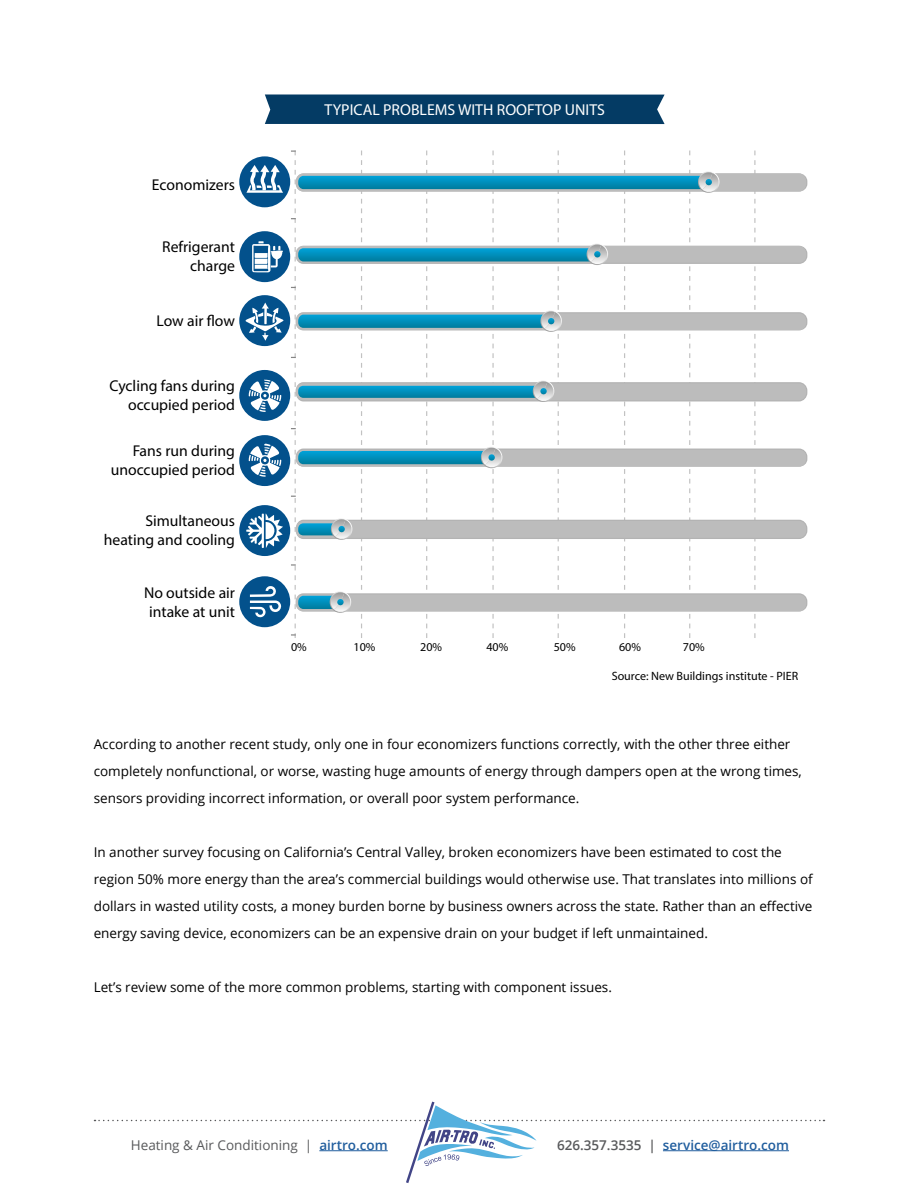
<style>
.page{position:relative;width:918px;height:1188px;background:#fff}
.page>*{position:absolute;margin:0;border:0;box-sizing:border-box;transform-origin:0 0}
.t1{font:condensed 15.75px/18.8px "Eurostile LT Std";color:#000;text-align:right}
.t2{font:700 15.75px "Eurostile LT Std";color:#fff}
.t3{font:13.5px/27px "Open Sans";color:#000}
.t4{font:13.5px "Open Sans";color:#58595b}
.t5{font:600 13.5px "Open Sans";color:#215e9e}
.t6{font:italic 12px "Eurostile LT Std";color:#000}
.t7{font:condensed 12px "Eurostile LT Std";color:#000}
.s1{font-weight:600;color:#215e9e}
.s2{color:#58595b}
</style>
<div class="page">
<svg style="left:94px;top:1102px;width:731px;height:81px"></svg>
<div style="left:239px;top:156px;width:51px;height:51px;background:#03518c;border-radius:50%"></div>
<div style="left:239px;top:231px;width:51px;height:51px;background:#03518c;border-radius:50%"></div>
<div style="left:239px;top:295px;width:51px;height:51px;background:#03518c;border-radius:50%"></div>
<div style="left:239px;top:370px;width:51px;height:51px;background:#03518c;border-radius:50%"></div>
<div style="left:239px;top:435px;width:51px;height:51px;background:#03518c;border-radius:50%"></div>
<div style="left:239px;top:505px;width:51px;height:51px;background:#03518c;border-radius:50%"></div>
<div style="left:239px;top:576px;width:51px;height:51px;background:#03518c;border-radius:50%"></div>
<div style="left:265px;top:94px;width:400px;height:30px;background:#043b64"></div>
<svg style="left:754px;top:151px;width:1px;height:487px"></svg>
<div style="left:296px;top:173px;width:510px;height:19px;background:#bcbcbc;border-radius:8px"></div>
<div style="left:296px;top:246px;width:510px;height:17px;background:#bcbcbc;border-radius:7px"></div>
<div style="left:296px;top:313px;width:510px;height:17px;background:#bcbcbc;border-radius:7px"></div>
<div style="left:296px;top:383px;width:510px;height:17px;background:#bcbcbc;border-radius:7px"></div>
<div style="left:296px;top:450px;width:510px;height:17px;background:#bcbcbc;border-radius:7px"></div>
<div style="left:296px;top:521px;width:510px;height:17px;background:#bcbcbc;border-radius:7px"></div>
<div style="left:296px;top:593px;width:511px;height:18px;background:#b3b3b3;border-radius:8px"></div>
<div style="left:296px;top:595px;width:510px;height:16px;background:#bcbcbc;border-radius:7px"></div>
<svg style="left:245px;top:151px;width:476px;height:487px"></svg>
<p class="t1" style="left:152px;top:175px;width:85px">Economizers</p>
<p class="t1" style="left:162px;top:237px;width:74px">Refrigerant charge</p>
<p class="t1" style="left:157px;top:311px;width:80px">Low air ˜ow</p>
<p class="t1" style="left:110px;top:376px;width:127px">Cycling fans during occupied period</p>
<p class="t1" style="left:111px;top:441px;width:126px">Fans run during unoccupied period</p>
<p class="t1" style="left:104px;top:511px;width:133px">Simultaneous heating and cooling</p>
<p class="t1" style="left:144px;top:583px;width:92px;text-align:center">No outside air intake at unit</p>
<p class="t2" style="left:325px;top:100px;width:282px">TYPICAL PROBLEMS WITH ROOFTOP UNITS</p>
<p class="t7" style="left:291px;top:639px;width:17px">0%</p>
<p class="t7" style="left:354px;top:639px;width:23px">10%</p>
<p class="t7" style="left:420px;top:639px;width:23px">20%</p>
<p class="t7" style="left:486px;top:639px;width:23px">40%</p>
<p class="t7" style="left:554px;top:639px;width:23px">50%</p>
<p class="t7" style="left:619px;top:639px;width:23px">60%</p>
<p class="t7" style="left:683px;top:639px;width:23px">70%</p>
<p class="t6" style="left:612px;top:669px;width:188px">Source: New Buildings institute - PIER</p>
<p class="t3" style="left:94px;top:731px;width:698px">According to another recent study, only one in four economizers functions correctly, with the other three either</p>
<p class="t3" style="left:94px;top:758px;width:710px">completely nonfunctional, or worse, wasting huge amounts of energy through dampers open at the wrong times, sensors providing incorrect information, or overall poor system performance.</p>
<p class="t3" style="left:94px;top:839px;width:720px">In another survey focusing on California’s Central Valley, broken economizers have been estimated to cost the region 50% more energy than the area’s commercial buildings would otherwise use. That translates into millions of dollars in wasted utility costs, a money burden borne by business owners across the state. Rather than an effective energy saving device, economizers can be an expensive drain on your budget if left unmaintained.</p>
<p class="t3" style="left:94px;top:974px;width:520px">Let’s review some of the more common problems, starting with component issues.</p>
<p class="t4" style="left:131px;top:1136px;width:258px">Heating &amp; Air Conditioning | <span class="s1">airtro.com</span></p>
<p class="t5" style="left:557px;top:1136px;width:234px"><span class="s2">626.357.3535 |</span> service@airtro.com</p>
</div>
